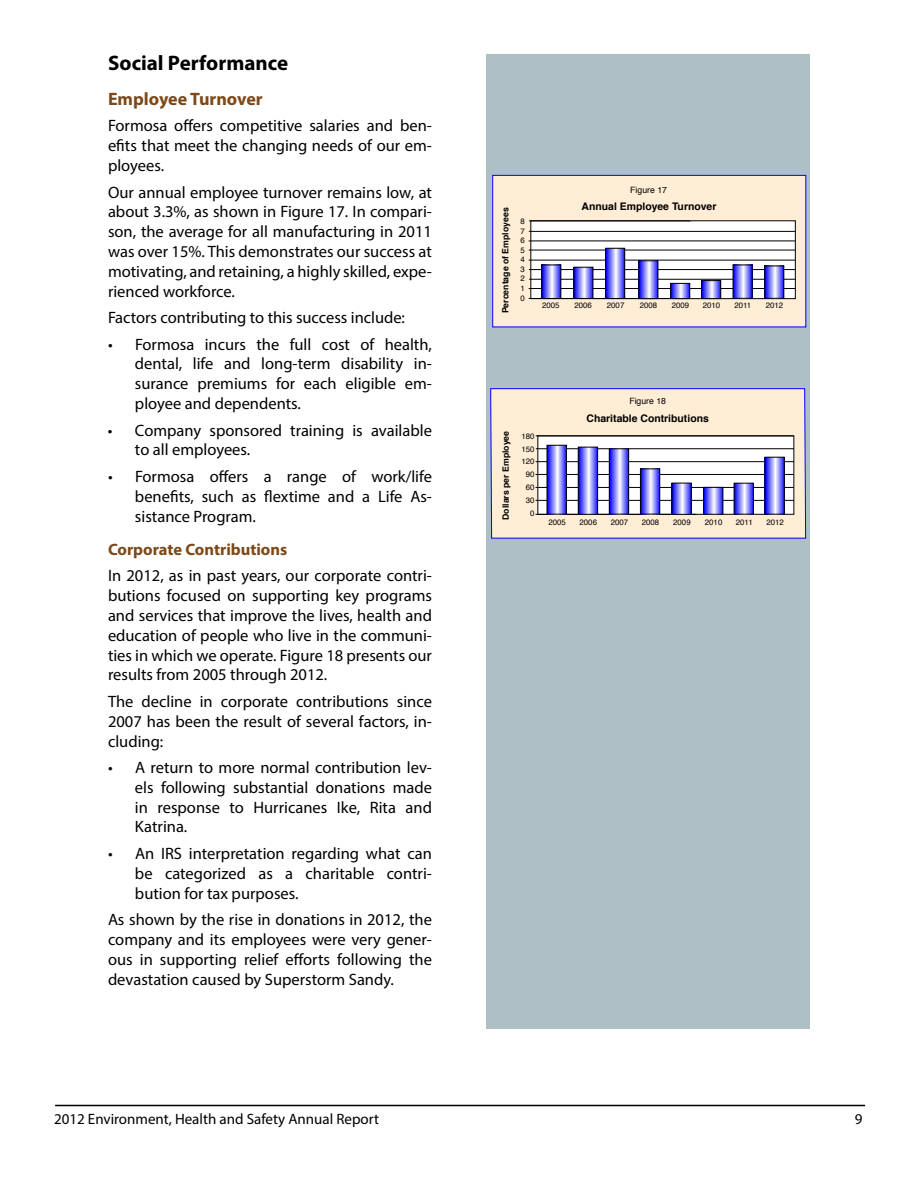
<style>
.page{position:relative;width:918px;height:1188px;background:#fff}
.page>*{position:absolute;margin:0;border:0;box-sizing:border-box;transform-origin:0 0}
.t1{font:700 21px "Myriad Pro";color:#000}
.t2{font:700 18px "Myriad Pro";color:#7d4919}
.t3{font:16.5px/19.8px "Myriad Pro";color:#000;text-align:justify}
.t4{font:700 16.5px "Myriad Pro";color:#7d4919}
.t5{font:15px "Myriad Pro";color:#000}
.t6{font:700 10.5px "Helvetica";color:#000}
.t7{font:700 8.7px "Helvetica";color:#000}
.t8{font:8.7px "Helvetica";color:#000}
.t9{font:7.8px/9.6px "Helvetica";color:#000;text-align:justify}
</style>
<div class="page">
<div style="left:486px;top:54px;width:324px;height:974px;background:#afbfc6"></div>
<hr style="left:55px;top:1105px;width:810px;height:1px;background:#000">
<div style="left:493px;top:175px;width:313px;height:152px;background:#ffedd6"></div>
<div style="left:492px;top:175px;width:314px;height:152px;border:1px solid #00f"></div>
<svg style="left:531px;top:221px;width:264px;height:78px;background:#e5e5ef"></svg>
<div style="left:531px;top:221px;width:265px;height:78px;border:1px solid #000"></div>
<hr style="left:529px;top:260px;width:266px;height:1px;background:#000">
<hr style="left:529px;top:250px;width:266px;height:1px;background:#000">
<hr style="left:529px;top:231px;width:266px;height:1px;background:#000">
<hr style="left:529px;top:221px;width:161px;height:1px;background:#000">
<hr style="left:529px;top:241px;width:266px;height:1px;background:#000">
<hr style="left:529px;top:269px;width:266px;height:1px;background:#000">
<hr style="left:529px;top:279px;width:267px;height:1px;background:#000">
<hr style="left:529px;top:288px;width:266px;height:1px;background:#000">
<hr style="left:529px;top:298px;width:161px;height:1px;background:#000">
<svg style="left:544px;top:267px;width:15px;height:30px"></svg>
<svg style="left:576px;top:269px;width:15px;height:28px"></svg>
<svg style="left:607px;top:250px;width:16px;height:47px"></svg>
<div style="left:605px;top:248px;width:20px;height:51px;border:1px solid #000"></div>
<svg style="left:641px;top:263px;width:15px;height:34px"></svg>
<svg style="left:673px;top:285px;width:15px;height:12px"></svg>
<div style="left:671px;top:283px;width:19px;height:16px;border:1px solid #000"></div>
<svg style="left:704px;top:283px;width:15px;height:14px"></svg>
<div style="left:702px;top:281px;width:19px;height:18px;border:1px solid #000"></div>
<svg style="left:735px;top:267px;width:15px;height:29px"></svg>
<svg style="left:767px;top:268px;width:15px;height:28px"></svg>
<svg style="left:490px;top:388px;width:316px;height:151px;background:#f1e0d4"></svg>
<div style="left:538px;top:436px;width:256px;height:78px;background:#fff"></div>
<hr style="left:535px;top:487px;width:259px;height:1px;background:#000">
<hr style="left:536px;top:474px;width:258px;height:1px;background:#000">
<hr style="left:536px;top:461px;width:258px;height:1px;background:#000">
<hr style="left:536px;top:448px;width:258px;height:1px;background:#000">
<hr style="left:536px;top:500px;width:258px;height:1px;background:#000">
<hr style="left:536px;top:514px;width:160px;height:1px;background:#000">
<svg style="left:549px;top:447px;width:16px;height:65px"></svg>
<div style="left:547px;top:445px;width:20px;height:69px;border:1px solid #000"></div>
<hr style="left:536px;top:436px;width:257px;height:1px;background:#000">
<svg style="left:580px;top:449px;width:16px;height:64px"></svg>
<div style="left:578px;top:447px;width:20px;height:68px;border:1px solid #000"></div>
<svg style="left:611px;top:451px;width:16px;height:61px"></svg>
<div style="left:609px;top:449px;width:20px;height:65px;border:1px solid #000"></div>
<svg style="left:642px;top:471px;width:16px;height:41px"></svg>
<div style="left:640px;top:469px;width:20px;height:45px;border:1px solid #000"></div>
<svg style="left:674px;top:485px;width:15px;height:28px"></svg>
<svg style="left:705px;top:489px;width:16px;height:23px"></svg>
<div style="left:703px;top:487px;width:20px;height:27px;border:1px solid #000"></div>
<svg style="left:736px;top:485px;width:16px;height:27px"></svg>
<div style="left:734px;top:483px;width:20px;height:31px;border:1px solid #000"></div>
<svg style="left:767px;top:459px;width:15px;height:53px"></svg>
<p class="t1" style="left:108px;top:49px;width:182px">Social Performance</p>
<p class="t2" style="left:108px;top:87px;width:156px">Employee Turnover</p>
<p class="t3" style="left:108px;top:116px;width:326px">Formosa offers competitive salaries and ben&shy;efits that meet the changing needs of our em&shy;ployees.</p>
<p class="t3" style="left:108px;top:182px;width:326px">Our annual employee turnover remains low, at about 3.3%, as shown in Figure 17. In compari&shy;son, the average for all manufacturing in 2011 was over 15%. This demonstrates our success at motivating, and retaining, a highly skilled, expe&shy;rienced workforce.</p>
<p class="t3" style="left:108px;top:307px;width:299px">Factors contributing to this success include:</p>
<p class="t3" style="left:135px;top:334px;width:299px;text-indent:-27px">• Formosa incurs the full cost of health, dental, life and long-term disability in&shy;surance premiums for each eligible em&shy;ployee and dependents.</p>
<p class="t3" style="left:135px;top:420px;width:299px;text-indent:-27px">• Company sponsored training is available to all employees.</p>
<p class="t3" style="left:135px;top:466px;width:298px;text-indent:-27px">• Formosa offers a range of work/life benefits, such as flextime and a Life As&shy;sistance Program.</p>
<p class="t4" style="left:108px;top:539px;width:181px">Corporate Contributions</p>
<p class="t3" style="left:108px;top:566px;width:326px">In 2012, as in past years, our corporate contri&shy;butions focused on supporting key programs and services that improve the lives, health and education of people who live in the communi&shy;ties in which we operate. Figure 18 presents our results from 2005 through 2012.</p>
<p class="t3" style="left:108px;top:691px;width:325px">The decline in corporate contributions since 2007 has been the result of several factors, in&shy;cluding:</p>
<p class="t3" style="left:135px;top:757px;width:299px;text-indent:-27px">• A return to more normal contribution lev&shy;els following substantial donations made in response to Hurricanes Ike, Rita and Katrina.</p>
<p class="t3" style="left:135px;top:843px;width:299px;text-indent:-27px">• An IRS interpretation regarding what can be categorized as a charitable contri&shy;bution for tax purposes.</p>
<p class="t3" style="left:108px;top:909px;width:326px">As shown by the rise in donations in 2012, the company and its employees were very gener&shy;ous in supporting relief efforts following the devastation caused by Superstorm Sandy.</p>
<p class="t7" style="left:498px;top:313px;width:107px;rotate:-90deg">Percentage of Employees</p>
<p class="t9" style="left:520px;top:217px;width:6px">8<br>7<br>6<br>5<br>4<br>3<br>2<br>1<br>0</p>
<p class="t8" style="left:630px;top:183px;width:38px">Figure 17</p>
<p class="t6" style="left:582px;top:198px;width:136px">Annual Employee Turnover</p>
<p class="t9" style="left:542px;top:301px;width:19px">2005</p>
<p class="t9" style="left:575px;top:301px;width:19px">2006</p>
<p class="t9" style="left:607px;top:301px;width:19px">2007</p>
<p class="t9" style="left:640px;top:301px;width:19px">2008</p>
<p class="t9" style="left:672px;top:301px;width:19px">2009</p>
<p class="t9" style="left:703px;top:301px;width:19px">2010</p>
<p class="t9" style="left:734px;top:301px;width:18px">2011</p>
<p class="t9" style="left:766px;top:301px;width:19px">2012</p>
<p class="t7" style="left:499px;top:520px;width:90px;rotate:-90deg">Dollars per Employee</p>
<p class="t9" style="left:522px;top:430px;width:15px;line-height:12.9px;text-align:right">180<br>150<br>120<br>90<br>60<br>30<br>0</p>
<p class="t8" style="left:629px;top:395px;width:38px">Figure 18</p>
<p class="t6" style="left:587px;top:410px;width:124px">Charitable Contributions</p>
<p class="t9" style="left:548px;top:517px;width:19px">2005</p>
<p class="t9" style="left:580px;top:518px;width:19px">2006</p>
<p class="t9" style="left:611px;top:517px;width:19px">2007</p>
<p class="t9" style="left:642px;top:517px;width:19px">2008</p>
<p class="t9" style="left:673px;top:518px;width:19px">2009</p>
<p class="t9" style="left:705px;top:517px;width:19px">2010</p>
<p class="t9" style="left:736px;top:517px;width:18px">2011</p>
<p class="t9" style="left:766px;top:517px;width:19px">2012</p>
<p class="t5" style="left:54px;top:1110px;width:327px">2012 Environment, Health and Safety Annual Report</p>
<p class="t5" style="left:855px;top:1110px;width:9px">9</p>
</div>
